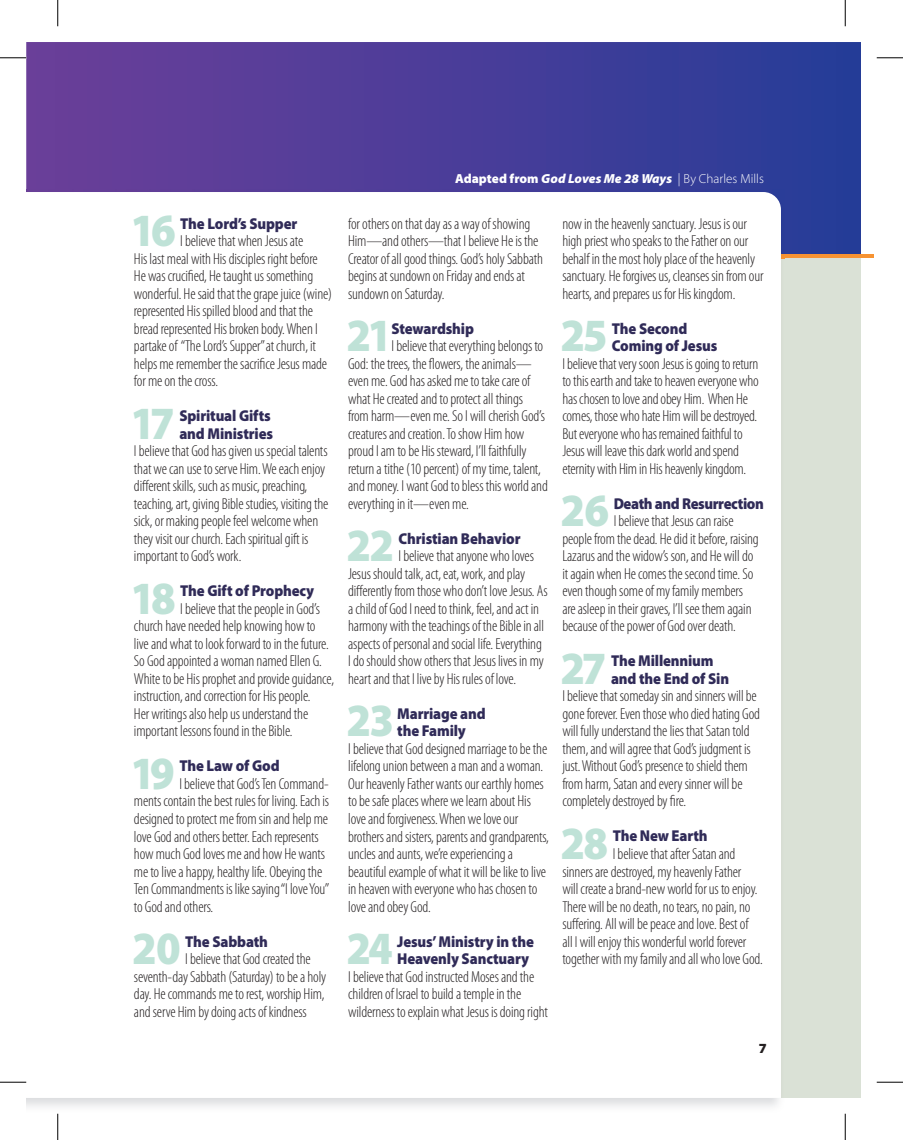
<style>
.page{position:relative;width:903px;height:1140px;background:#fff}
.page>*{position:absolute;margin:0;border:0;box-sizing:border-box;transform-origin:0 0}
.t1{font:900 46.38px "Myriad Pro";letter-spacing:-.07em;color:#bfe2d7;scale:.93 1}
.t2{font:300 condensed 15.92px/17.5px "Myriad Pro";letter-spacing:-.01em;color:#231f20}
.t3{font:900 15.75px/17.5px "Myriad Pro";letter-spacing:-.01em;color:#302b58;scale:.93 1}
.t4{font:900 14px "Myriad Pro";color:#231f20}
.t5{font:italic 900 13.12px "Myriad Pro";color:#fff}
.s1{font-style:normal}
.s2{font-weight:300;font-style:normal}
</style>
<div class="page">
<div style="left:26px;top:247px;width:835px;height:850px;background:#dae1d6"></div>
<svg style="left:26px;top:42px;width:835px;height:213px;background:#483d98"></svg>
<hr style="left:26px;top:255px;width:848px;height:3px;background:#f79332">
<div style="left:26px;top:192px;width:755px;height:905px;background:#fff"></div>
<svg style="left:0;top:57px;width:26px;height:1px"></svg>
<svg style="left:877px;top:57px;width:26px;height:1px"></svg>
<svg style="left:0;top:1081px;width:26px;height:1px"></svg>
<svg style="left:877px;top:1081px;width:26px;height:1px"></svg>
<svg style="left:57px;top:0;width:1px;height:26px"></svg>
<svg style="left:57px;top:1113px;width:1px;height:26px"></svg>
<svg style="left:845px;top:0;width:1px;height:26px"></svg>
<svg style="left:845px;top:1113px;width:1px;height:26px"></svg>
<h1 class="t1" style="left:131px;top:199px;width:50px">16</h1>
<p class="t3" style="left:180px;top:214px;width:128px">The Lord’s Supper</p>
<p class="t2" style="left:134px;top:232px;width:200px;text-indent:46px">I believe that when Jesus ate<br>His last meal with His disciples right before He was crucified, He taught us something wonderful. He said that the grape juice (wine) represented His spilled blood and that the bread represented His broken body. When I partake of “The Lord’s Supper” at church, it helps me remember the sacrifice Jesus made for me on the cross.</p>
<h1 class="t1" style="left:131px;top:392px;width:49px">17</h1>
<p class="t3" style="left:179px;top:406px;width:102px">Spiritual Gifts and Ministries</p>
<p class="t2" style="left:134px;top:442px;width:196px">I believe that God has given us special talents that we can use to serve Him. We each enjoy different skills, such as music, preaching, teaching, art, giving Bible studies, visiting the sick, or making people feel welcome when they visit our church. Each spiritual gift is important to God’s work.</p>
<h1 class="t1" style="left:131px;top:567px;width:50px">18</h1>
<p class="t3" style="left:180px;top:581px;width:146px">The Gift of Prophecy</p>
<p class="t2" style="left:134px;top:600px;width:202px;text-indent:46px">I believe that the people in God’s church have needed help knowing how to live and what to look forward to in the future.<br>So God appointed a woman named Ellen G.<br>White to be His prophet and provide guidance, instruction, and correction for His people.<br>Her writings also help us understand the important lessons found in the Bible.</p>
<h1 class="t1" style="left:131px;top:742px;width:49px">19</h1>
<p class="t3" style="left:179px;top:756px;width:109px">The Law of God</p>
<p class="t2" style="left:134px;top:775px;width:197px;text-indent:45px">I believe that God’s Ten Command&shy;ments contain the best rules for living. Each is designed to protect me from sin and help me love God and others better. Each represents how much God loves me and how He wants me to live a happy, healthy life. Obeying the Ten Commandments is like saying “I love You” to God and others.</p>
<h1 class="t1" style="left:132px;top:917px;width:54px">20</h1>
<p class="t3" style="left:185px;top:931px;width:91px">The Sabbath</p>
<p class="t2" style="left:134px;top:950px;width:194px;text-indent:51px">I believe that God created the seventh-day Sabbath (Saturday) to be a holy day. He commands me to rest, worship Him, and serve Him by doing acts of kindness</p>
<p class="t5" style="left:455px;top:170px;width:310px"><span class="s1">Adapted from</span> God Loves Me 28 Ways <span class="s2">| By Charles Mills</span></p>
<p class="t2" style="left:348px;top:215px;width:196px">for others on that day as a way of showing Him—and others—that I believe He is the Creator of all good things. God’s holy Sabbath begins at sundown on Friday and ends at sundown on Saturday.</p>
<h1 class="t1" style="left:346px;top:304px;width:51px">21</h1>
<p class="t3" style="left:391px;top:319px;width:90px">Stewardship</p>
<p class="t2" style="left:348px;top:337px;width:201px;text-indent:43px">I believe that everything belongs to God: the trees, the flowers, the animals— even me. God has asked me to take care of what He created and to protect all things<br>from harm—even me. So I will cherish God’s creatures and creation. To show Him how proud I am to be His steward, I’ll faithfully return a tithe (10 percent) of my time, talent, and money. I want God to bless this world and everything in it—even me.</p>
<h1 class="t1" style="left:346px;top:514px;width:53px">22</h1>
<p class="t3" style="left:399px;top:529px;width:133px">Christian Behavior</p>
<p class="t2" style="left:348px;top:547px;width:201px;text-indent:50px">I believe that anyone who loves Jesus should talk, act, eat, work, and play differently from those who don’t love Jesus. As a child of God I need to think, feel, and act in harmony with the teachings of the Bible in all aspects of personal and social life. Everything I do should show others that Jesus lives in my heart and that I live by His rules of love.</p>
<h1 class="t1" style="left:346px;top:689px;width:53px">23</h1>
<p class="t3" style="left:397px;top:704px;width:96px">Marriage and the Family</p>
<p class="t2" style="left:348px;top:740px;width:202px">I believe that God designed marriage to be the lifelong union between a man and a woman.<br>Our heavenly Father wants our earthly homes to be safe places where we learn about His love and forgiveness. When we love our brothers and sisters, parents and grandparents, uncles and aunts, we’re experiencing a beautiful example of what it will be like to live in heaven with everyone who has chosen to love and obey God.</p>
<h1 class="t1" style="left:346px;top:917px;width:51px">24</h1>
<p class="t3" style="left:397px;top:931px;width:148px">Jesus’ Ministry in the<br>Heavenly Sanctuary</p>
<p class="t2" style="left:348px;top:967px;width:201px">I believe that God instructed Moses and the children of Israel to build a temple in the wilderness to explain what Jesus is doing right</p>
<p class="t2" style="left:562px;top:215px;width:203px">now in the heavenly sanctuary. Jesus is our high priest who speaks to the Father on our behalf in the most holy place of the heavenly sanctuary. He forgives us, cleanses sin from our hearts, and prepares us for His kingdom.</p>
<h1 class="t1" style="left:561px;top:304px;width:52px">25</h1>
<p class="t3" style="left:612px;top:319px;width:115px">The Second<br>Coming of Jesus</p>
<p class="t2" style="left:562px;top:355px;width:198px">I believe that very soon Jesus is going to return to this earth and take to heaven everyone who has chosen to love and obey Him. When He comes, those who hate Him will be destroyed.<br>But everyone who has remained faithful to Jesus will leave this dark world and spend eternity with Him in His heavenly kingdom.</p>
<h1 class="t1" style="left:561px;top:479px;width:54px">26</h1>
<p class="t3" style="left:614px;top:494px;width:163px">Death and Resurrection</p>
<p class="t2" style="left:562px;top:512px;width:198px;text-indent:51px">I believe that Jesus can raise people from the dead. He did it before, raising Lazarus and the widow’s son, and He will do it again when He comes the second time. So even though some of my family members are asleep in their graves, I’ll see them again because of the power of God over death.</p>
<h1 class="t1" style="left:561px;top:637px;width:51px">27</h1>
<p class="t3" style="left:611px;top:651px;width:129px">The Millennium and the End of Sin</p>
<p class="t2" style="left:562px;top:687px;width:199px">I believe that someday sin and sinners will be gone forever. Even those who died hating God will fully understand the lies that Satan told them, and will agree that God’s judgment is just. Without God’s presence to shield them from harm, Satan and every sinner will be completely destroyed by fire.</p>
<h1 class="t1" style="left:561px;top:812px;width:53px">28</h1>
<p class="t3" style="left:613px;top:826px;width:103px">The New Earth</p>
<p class="t2" style="left:562px;top:845px;width:202px;text-indent:50px">I believe that after Satan and sinners are destroyed, my heavenly Father<br>will create a brand-new world for us to enjoy.<br>There will be no death, no tears, no pain, no suffering. All will be peace and love. Best of all I will enjoy this wonderful world forever together with my family and all who love God.</p>
<p class="t4" style="left:759px;top:1038px;width:10px">7</p>
</div>
